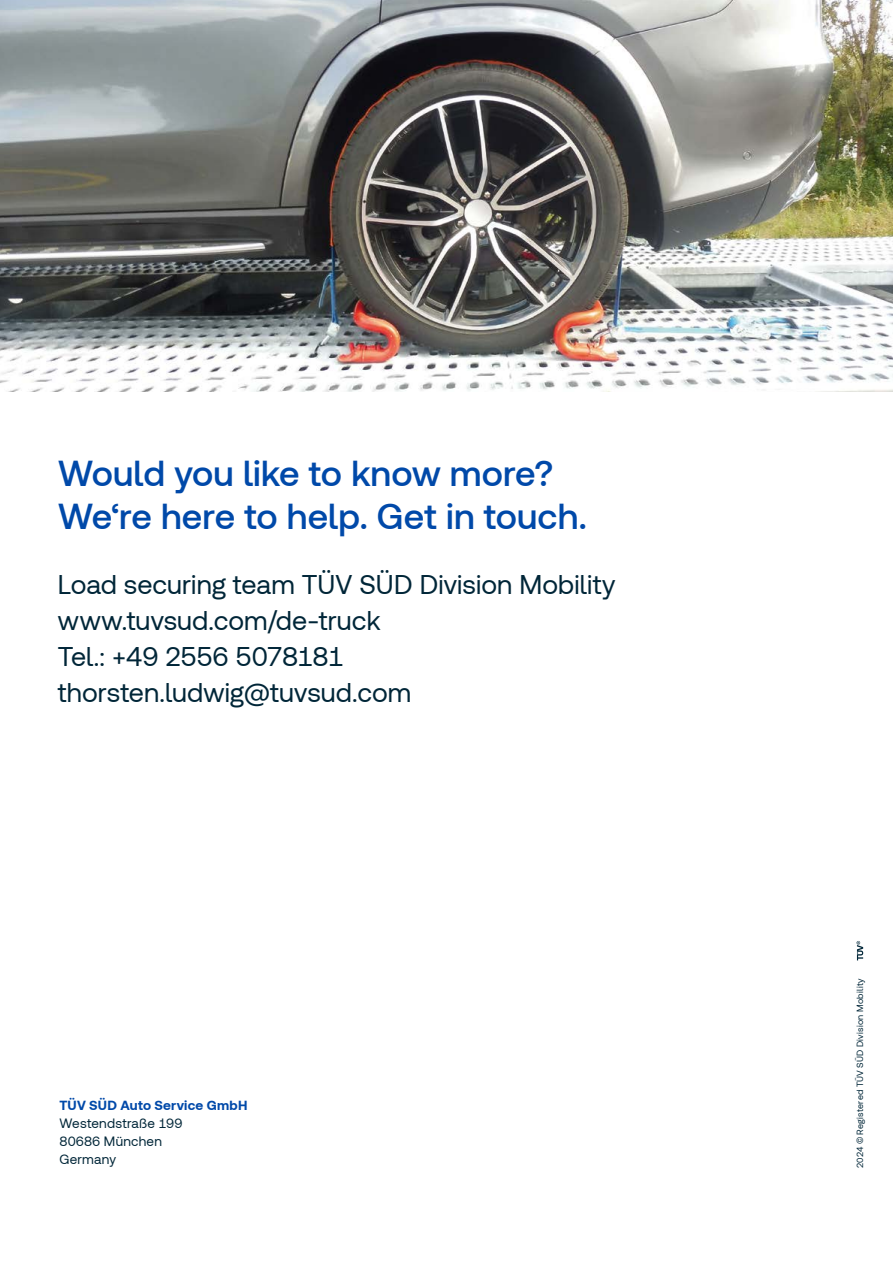
<style>
.page{position:relative;width:893px;height:1263px;background:#fff}
.page>*{position:absolute;margin:0;border:0;box-sizing:border-box;transform-origin:0 0}
.t1{font:500 36px/43.2px "TUVSUD Pro";color:#0049a9}
.t2{font:27px/36px "TUVSUD Pro";letter-spacing:.005em;color:#002638}
.t3{font:13.5px/18px "TUVSUD Pro";letter-spacing:.015em;color:#002638}
.t4{font:700 13.5px "TUVSUD Pro";letter-spacing:.015em;color:#0049a9}
.t5{font:9px "TUVSUD Pro";letter-spacing:.03em;color:#002638}
</style>
<div class="page">
<svg style="left:857px;top:941px;width:6px;height:19px"></svg>
<img style="left:0;top:0;width:893px;height:392px">
<h1 class="t1" style="left:58px;top:452px;width:530px">Would you like to know more?<br>We‘re here to help. Get in touch.</h1>
<p class="t2" style="left:58px;top:567px;width:559px">Load securing team TÜV SÜD Division Mobility www.tuvsud.com/de-truck<br>Tel.: +49 2556 5078181 thorsten.ludwig@tuvsud.com</p>
<p class="t4" style="left:60px;top:1097px;width:189px">TÜV SÜD Auto Service GmbH</p>
<p class="t3" style="left:60px;top:1114px;width:125px">Westendstraße 199<br>80686 München<br>Germany</p>
<p class="t5" style="left:855px;top:1168px;width:191px;rotate:-90deg">2024 © Registered TÜV SÜD Division Mobility</p>
</div>
